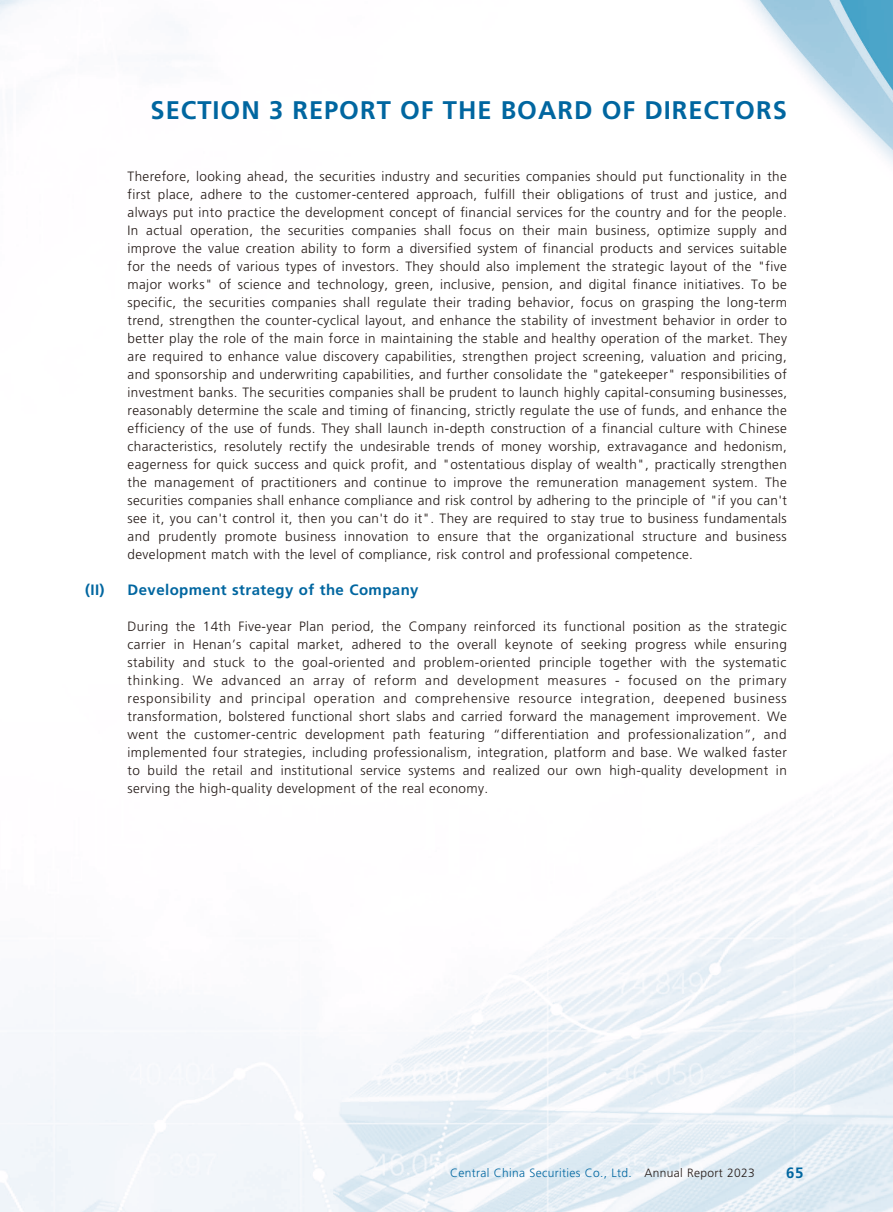
<style>
.page{position:relative;width:893px;height:1212px;background:#fff}
.page>*{position:absolute;margin:0;border:0;box-sizing:border-box;transform-origin:0 0}
.t1{font:700 25.5px "Frutiger LT Std";letter-spacing:.04em;color:#0066a0}
.t2{font:700 15px "Frutiger LT Std";letter-spacing:.03em;color:#0066a0}
.t3{font:300 13.5px/18px "Frutiger LT Std";letter-spacing:.03em;color:#231916;text-align:justify}
.t4{font:300 12px "Frutiger LT Std";letter-spacing:.03em;color:#0066a0}
.s1{color:#231916}
</style>
<div class="page">
<img style="left:0;top:0;width:893px;height:1212px">
<h1 class="t1" style="left:151px;top:95px;width:638px">SECTION 3 REPORT OF THE BOARD OF DIRECTORS</h1>
<p class="t3" style="left:128px;top:168px;width:661px">Therefore, looking ahead, the securities industry and securities companies should put functionality in the first place, adhere to the customer-centered approach, fulfill their obligations of trust and justice, and always put into practice the development concept of financial services for the country and for the people.<br>In actual operation, the securities companies shall focus on their main business, optimize supply and improve the value creation ability to form a diversified system of financial products and services suitable for the needs of various types of investors. They should also implement the strategic layout of the "five major works" of science and technology, green, inclusive, pension, and digital finance initiatives. To be specific, the securities companies shall regulate their trading behavior, focus on grasping the long-term trend, strengthen the counter-cyclical layout, and enhance the stability of investment behavior in order to better play the role of the main force in maintaining the stable and healthy operation of the market. They are required to enhance value discovery capabilities, strengthen project screening, valuation and pricing, and sponsorship and underwriting capabilities, and further consolidate the "gatekeeper" responsibilities of investment banks. The securities companies shall be prudent to launch highly capital-consuming businesses, reasonably determine the scale and timing of financing, strictly regulate the use of funds, and enhance the efficiency of the use of funds. They shall launch in-depth construction of a financial culture with Chinese characteristics, resolutely rectify the undesirable trends of money worship, extravagance and hedonism, eagerness for quick success and quick profit, and "ostentatious display of wealth", practically strengthen the management of practitioners and continue to improve the remuneration management system. The securities companies shall enhance compliance and risk control by adhering to the principle of "if you can't see it, you can't control it, then you can't do it". They are required to stay true to business fundamentals and prudently promote business innovation to ensure that the organizational structure and business development match with the level of compliance, risk control and professional competence.</p>
<p class="t2" style="left:85px;top:581px;width:335px">(II) Development strategy of the Company</p>
<p class="t3" style="left:128px;top:618px;width:661px">During the 14th Five-year Plan period, the Company reinforced its functional position as the strategic carrier in Henan’s capital market, adhered to the overall keynote of seeking progress while ensuring stability and stuck to the goal-oriented and problem-oriented principle together with the systematic thinking. We advanced an array of reform and development measures - focused on the primary responsibility and principal operation and comprehensive resource integration, deepened business transformation, bolstered functional short slabs and carried forward the management improvement. We went the customer-centric development path featuring “differentiation and professionalization”, and implemented four strategies, including professionalism, integration, platform and base. We walked faster to build the retail and institutional service systems and realized our own high-quality development in serving the high-quality development of the real economy.</p>
<p class="t4" style="left:450px;top:1166px;width:306px">Central China Securities Co., Ltd. <span class="s1">Annual Report 2023</span></p>
<p class="t2" style="left:786px;top:1163px;width:19px">65</p>
</div>
